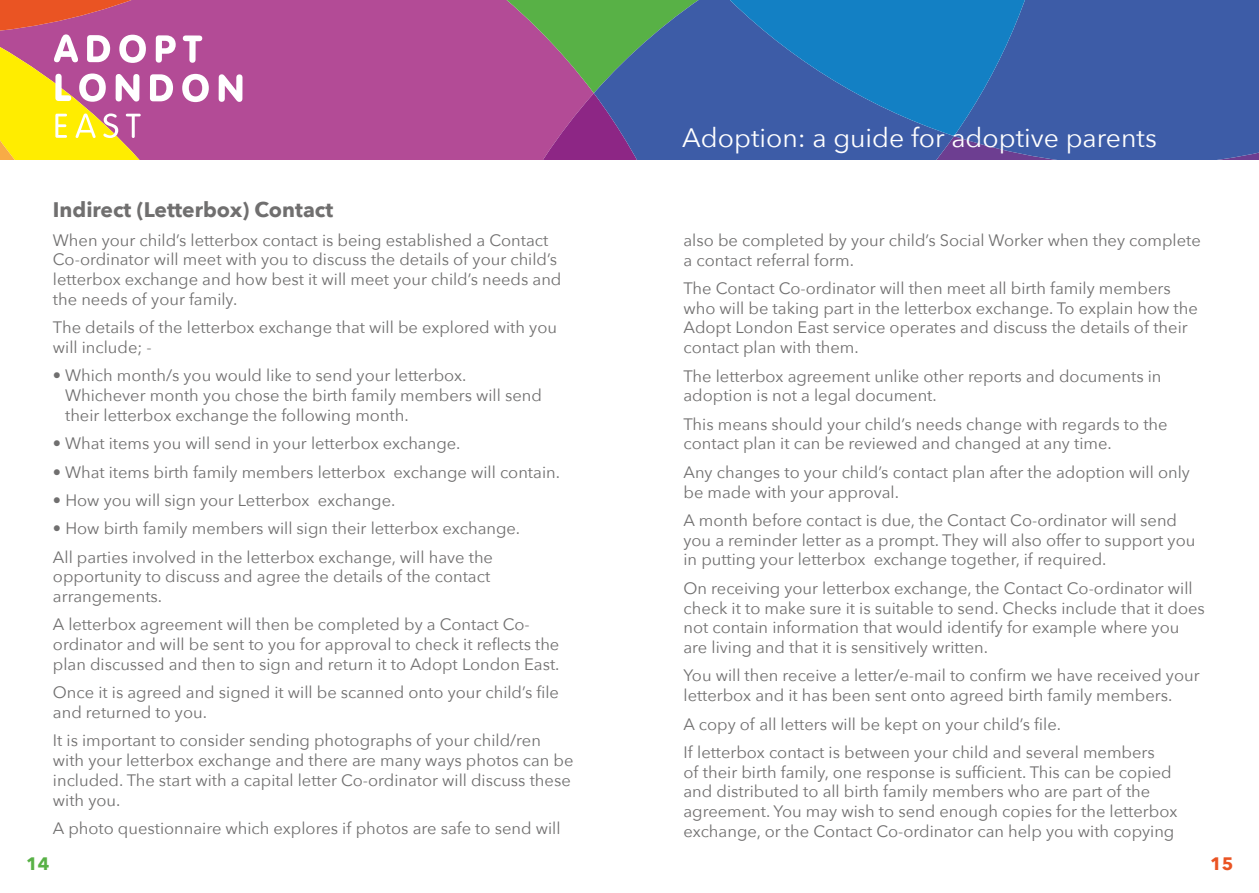
<style>
.page{position:relative;width:1259px;height:893px;background:#fff}
.page>*{position:absolute;margin:0;border:0;box-sizing:border-box;transform-origin:0 0}
.t1{font:26.55px "Avenir Next";color:#fff}
.t2{font:700 21px "Avenir Next";color:#706f6f}
.t3{font:700 18px "Avenir Next";color:#58b146}
.t4{font:700 18px "Avenir Next";color:#ea5423}
.t5{font:16.5px/19.8px "Avenir Next";color:#706f6f}
</style>
<div class="page">
<div style="left:291px;top:102px;width:164px;height:58px;background:#b34b96"></div>
<div style="left:455px;top:102px;width:108px;height:58px;background:#b34b96"></div>
<svg style="left:0;top:102px;width:291px;height:58px;background:#ce8460"></svg>
<svg style="left:954px;top:102px;width:305px;height:58px;background:#4159a5"></svg>
<svg style="left:594px;top:102px;width:360px;height:58px;background:#4755a2"></svg>
<svg style="left:717px;top:102px;width:335px;height:34px;background:#3662ab"></svg>
<svg style="left:0;top:0;width:1259px;height:102px;background:#70689c"></svg>
<svg style="left:55px;top:114px;width:12px;height:24px"></svg>
<svg style="left:76px;top:113px;width:20px;height:25px"></svg>
<svg style="left:103px;top:113px;width:15px;height:25px"></svg>
<svg style="left:126px;top:114px;width:15px;height:24px"></svg>
<p class="t2" style="left:53px;top:192px;width:282px">Indirect (Letterbox) Contact</p>
<p class="t5" style="left:53px;top:229px;width:510px">When your child’s letterbox contact is being established a Contact Co-ordinator will meet with you to discuss the details of your child’s letterbox exchange and how best it will meet your child’s needs and the needs of your family.</p>
<p class="t5" style="left:53px;top:317px;width:505px">The details of the letterbox exchange that will be explored with you will include; -</p>
<p class="t5" style="left:65px;top:365px;width:478px;text-indent:-12px">• Which month/s you would like to send your letterbox.<br>Whichever month you chose the birth family members will send their letterbox exchange the following month.</p>
<p class="t5" style="left:53px;top:433px;width:409px">• What items you will send in your letterbox exchange.</p>
<p class="t5" style="left:53px;top:461px;width:508px">• What items birth family members letterbox exchange will contain.</p>
<p class="t5" style="left:53px;top:490px;width:344px">• How you will sign your Letterbox exchange.</p>
<p class="t5" style="left:53px;top:514px;width:469px;line-height:28.3px">• How birth family members will sign their letterbox exchange.<br>All parties involved in the letterbox exchange, will have the</p>
<p class="t5" style="left:53px;top:566px;width:439px">opportunity to discuss and agree the details of the contact arrangements.</p>
<p class="t5" style="left:53px;top:614px;width:508px">A letterbox agreement will then be completed by a Contact Co&shy;ordinator and will be sent to you for approval to check it reflects the plan discussed and then to sign and return it to Adopt London East.</p>
<p class="t5" style="left:53px;top:682px;width:507px">Once it is agreed and signed it will be scanned onto your child’s file and returned to you.</p>
<p class="t5" style="left:53px;top:730px;width:522px">It is important to consider sending photographs of your child/ren with your letterbox exchange and there are many ways photos can be included. The start with a capital letter Co-ordinator will discuss these with you.</p>
<p class="t5" style="left:53px;top:818px;width:509px">A photo questionnaire which explores if photos are safe to send will</p>
<h1 class="t1" style="left:682px;top:115px;width:476px">Adoption: a guide for adoptive parents</h1>
<p class="t5" style="left:683px;top:229px;width:519px">also be completed by your child’s Social Worker when they complete a contact referral form.</p>
<p class="t5" style="left:683px;top:277px;width:516px">The Contact Co-ordinator will then meet all birth family members who will be taking part in the letterbox exchange. To explain how the Adopt London East service operates and discuss the details of their contact plan with them.</p>
<p class="t5" style="left:683px;top:365px;width:479px">The letterbox agreement unlike other reports and documents in adoption is not a legal document.</p>
<p class="t5" style="left:683px;top:413px;width:485px">This means should your child’s needs change with regards to the contact plan it can be reviewed and changed at any time.</p>
<p class="t5" style="left:683px;top:461px;width:508px">Any changes to your child’s contact plan after the adoption will only be made with your approval.</p>
<p class="t5" style="left:683px;top:509px;width:513px">A month before contact is due, the Contact Co-ordinator will send you a reminder letter as a prompt. They will also offer to support you in putting your letterbox exchange together, if required.</p>
<p class="t5" style="left:683px;top:577px;width:523px">On receiving your letterbox exchange, the Contact Co-ordinator will check it to make sure it is suitable to send. Checks include that it does not contain information that would identify for example where you are living and that it is sensitively written.</p>
<p class="t5" style="left:683px;top:665px;width:517px">You will then receive a letter/e-mail to confirm we have received your letterbox and it has been sent onto agreed birth family members.</p>
<p class="t5" style="left:683px;top:709px;width:473px;line-height:28.3px">A copy of all letters will be kept on your child’s file.<br>If letterbox contact is between your child and several members</p>
<p class="t5" style="left:683px;top:761px;width:495px">of their birth family, one response is sufficient. This can be copied and distributed to all birth family members who are part of the agreement. You may wish to send enough copies for the letterbox exchange, or the Contact Co-ordinator can help you with copying</p>
<p class="t3" style="left:26px;top:848px;width:25px">14</p>
<p class="t4" style="left:1210px;top:848px;width:25px">15</p>
</div>
